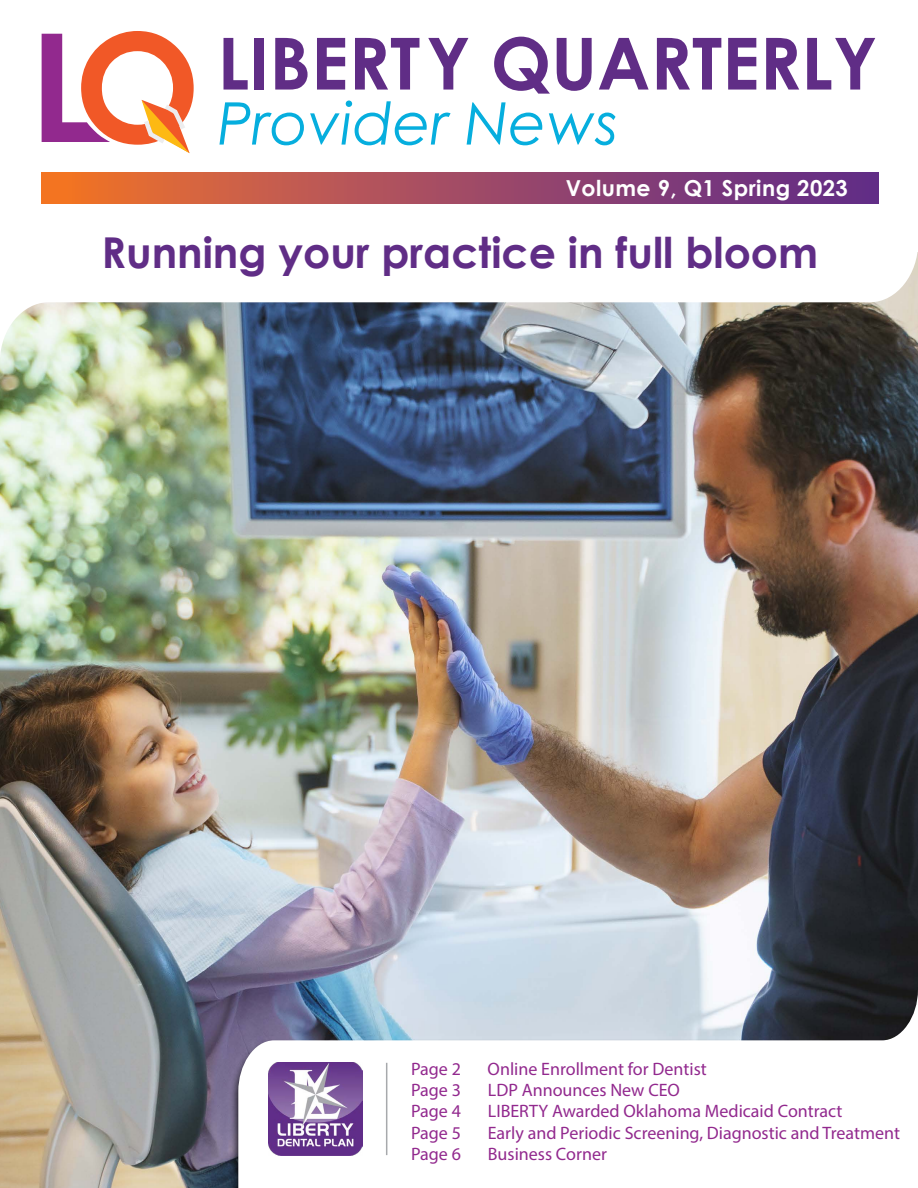
<style>
.page{position:relative;width:918px;height:1188px;background:#fff}
.page>*{position:absolute;margin:0;border:0;box-sizing:border-box;transform-origin:0 0}
.t1{font:700 71.85px "Century Gothic";color:#602d86}
.t2{font:italic 58.8px "Century Gothic";color:#06aede}
.t3{font:700 42.6px "Century Gothic";color:#602d86}
.t4{font:700 22.05px "Century Gothic";letter-spacing:.02em;color:#fff}
.t5{font:18px "Myriad Pro";color:#92298e}
</style>
<div class="page">
<img style="left:0;top:361px;width:918px;height:827px">
<svg style="left:238px;top:990px;width:680px;height:198px"></svg>
<img style="left:269px;top:1062px;width:93px;height:94px">
<hr style="left:386px;top:1063px;width:1px;height:92px;background:#a7a9ac">
<svg style="left:0;top:33px;width:918px;height:328px"></svg>
<div style="left:42px;top:172px;width:836px;height:32px;background:linear-gradient(to right,#f1722d,#5a2991)"></div>
<svg style="left:42px;top:31px;width:152px;height:122px"></svg>
<h1 class="t1" style="left:218px;top:9px;width:661px">LIBERTY QUARTERLY</h1>
<h2 class="t2" style="left:218px;top:82px;width:402px">Provider News</h2>
<p class="t4" style="left:566px;top:172px;width:284px">Volume 9, Q1 Spring 2023</p>
<h3 class="t3" style="left:101px;top:220px;width:718px">Running your practice in full bloom</h3>
<p class="t5" style="left:411px;top:1058px;width:51px">Page 2</p>
<p class="t5" style="left:488px;top:1058px;width:221px">Online Enrollment for Dentist</p>
<p class="t5" style="left:411px;top:1079px;width:51px">Page 3</p>
<p class="t5" style="left:488px;top:1079px;width:194px">LDP Announces New CEO</p>
<p class="t5" style="left:411px;top:1100px;width:51px">Page 4</p>
<p class="t5" style="left:488px;top:1100px;width:356px">LIBERTY Awarded Oklahoma Medicaid Contract</p>
<p class="t5" style="left:411px;top:1122px;width:51px">Page 5</p>
<p class="t5" style="left:488px;top:1122px;width:414px">Early and Periodic Screening, Diagnostic and Treatment</p>
<p class="t5" style="left:411px;top:1143px;width:51px">Page 6</p>
<p class="t5" style="left:488px;top:1143px;width:121px">Business Corner</p>
</div>
